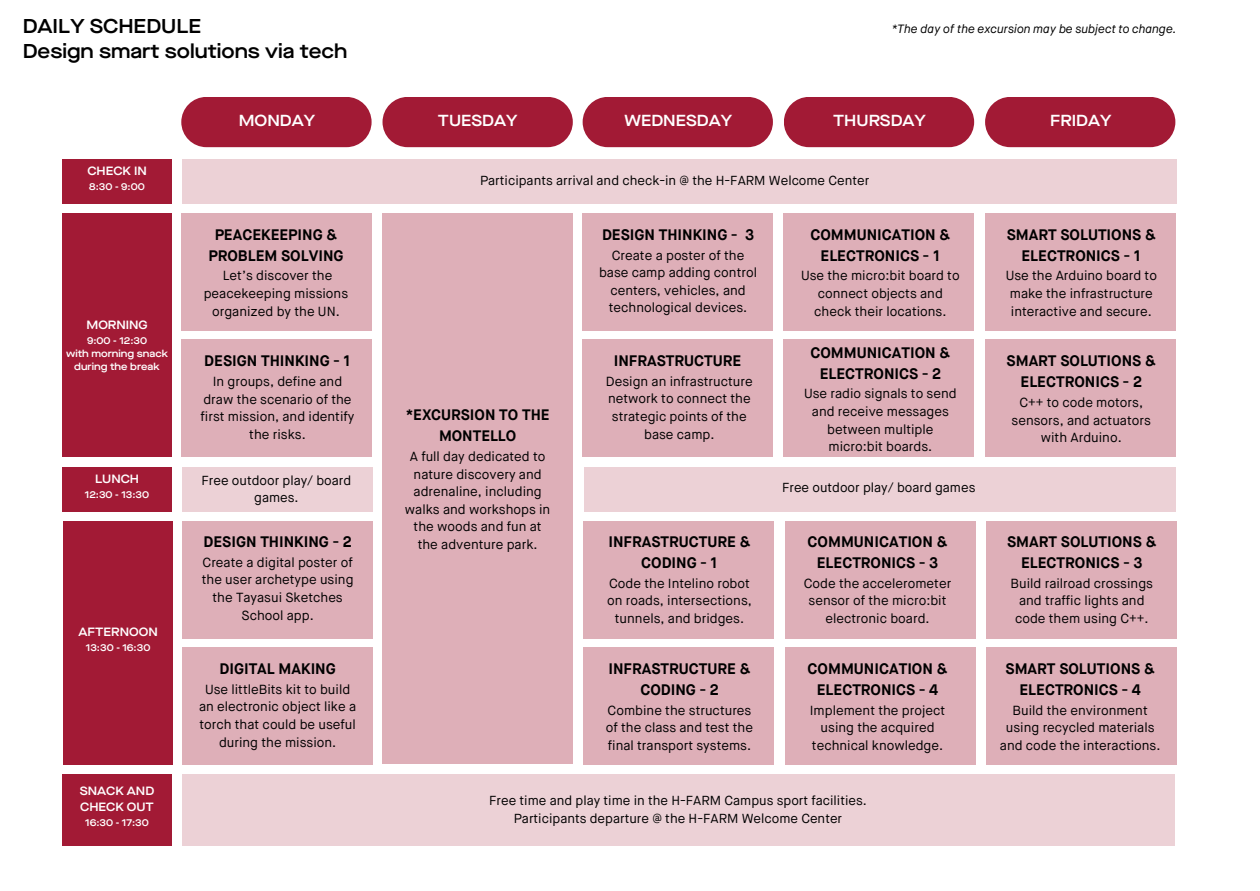
<style>
.page{position:relative;width:1260px;height:891px;background:#fff}
.page>*{position:absolute;margin:0;border:0;box-sizing:border-box;transform-origin:0 0}
.t1{font:600 20px/24.8px "Maison Neue Extended";color:#000}
.t2{font:600 16px "Maison Neue Extended";color:#fff}
.t3{font:700 15.2px/20.8px "Maison Neue";color:#000;text-align:center}
.t4{font:13.2px/17.6px "Maison Neue";color:#000;text-align:center}
.t5{font:600 12px/16.8px "Maison Neue Extended";color:#fff}
.t6{font:italic 12px "Maison Neue";color:#000}
.t7{font:600 10px/13.2px "Maison Neue Extended";color:#fff;text-align:center}
</style>
<div class="page">
<div style="left:182px;top:467px;width:191px;height:44px;background:#ecd1d6"></div>
<div style="left:182px;top:774px;width:993px;height:72px;background:#ecd1d6"></div>
<div style="left:182px;top:159px;width:995px;height:45px;background:#ecd1d6"></div>
<div style="left:584px;top:467px;width:591px;height:44px;background:#ecd1d6"></div>
<div style="left:62px;top:467px;width:110px;height:44px;background:#a21a35"></div>
<div style="left:62px;top:774px;width:110px;height:72px;background:#a21a35"></div>
<div style="left:62px;top:159px;width:110px;height:45px;background:#a21a35"></div>
<div style="left:181px;top:214px;width:190px;height:117px;background:#deafb8"></div>
<div style="left:583px;top:214px;width:190px;height:117px;background:#deafb8"></div>
<div style="left:784px;top:214px;width:190px;height:117px;background:#deafb8"></div>
<div style="left:985px;top:214px;width:190px;height:117px;background:#deafb8"></div>
<div style="left:383px;top:214px;width:190px;height:550px;background:#deafb8"></div>
<div style="left:181px;top:340px;width:190px;height:117px;background:#deafb8"></div>
<div style="left:583px;top:340px;width:190px;height:117px;background:#deafb8"></div>
<div style="left:784px;top:340px;width:190px;height:117px;background:#deafb8"></div>
<div style="left:985px;top:340px;width:190px;height:117px;background:#deafb8"></div>
<div style="left:62px;top:214px;width:110px;height:243px;background:#a21a35"></div>
<div style="left:181px;top:97px;width:191px;height:50px;background:#a21a35;border-radius:25px"></div>
<div style="left:583px;top:97px;width:190px;height:50px;background:#a21a35;border-radius:25px"></div>
<div style="left:784px;top:97px;width:190px;height:50px;background:#a21a35;border-radius:25px"></div>
<div style="left:985px;top:97px;width:190px;height:50px;background:#a21a35;border-radius:25px"></div>
<div style="left:182px;top:647px;width:190px;height:118px;background:#deafb8"></div>
<div style="left:182px;top:521px;width:190px;height:117px;background:#deafb8"></div>
<div style="left:584px;top:647px;width:190px;height:118px;background:#deafb8"></div>
<div style="left:584px;top:521px;width:190px;height:117px;background:#deafb8"></div>
<div style="left:785px;top:647px;width:190px;height:118px;background:#deafb8"></div>
<div style="left:785px;top:521px;width:190px;height:117px;background:#deafb8"></div>
<div style="left:986px;top:647px;width:190px;height:118px;background:#deafb8"></div>
<div style="left:986px;top:521px;width:190px;height:117px;background:#deafb8"></div>
<div style="left:383px;top:97px;width:190px;height:50px;background:#a21a35;border-radius:25px"></div>
<div style="left:64px;top:521px;width:109px;height:244px;background:#a21a35"></div>
<h4 class="t1" style="left:23px;top:15px;width:326px">DAILY SCHEDULE<br>Design smart solutions via tech</h4>
<h4 class="t6" style="left:892px;top:24px;width:286px">*The day of the excursion may be subject to change.</h4>
<h2 class="t5" style="left:87px;top:163px;width:61px">CHECK IN</h2>
<h2 class="t7" style="left:89px;top:181px;width:57px">8:30 - 9:00</h2>
<p class="t5" style="left:86px;top:317px;width:63px">MORNING</p>
<p class="t7" style="left:87px;top:335px;width:62px">9:00 - 12:30</p>
<h5 class="t7" style="left:66px;top:348px;width:103px">with morning snack during the break</h5>
<h5 class="t5" style="left:95px;top:471px;width:46px">LUNCH</h5>
<h5 class="t7" style="left:85px;top:488px;width:66px">12:30 - 13:30</h5>
<h4 class="t5" style="left:79px;top:625px;width:81px">AFTERNOON</h4>
<h4 class="t7" style="left:86px;top:642px;width:66px">13:30 - 16:30</h4>
<h3 class="t5" style="left:80px;top:783px;width:76px">SNACK AND<br>CHECK OUT</h3>
<h3 class="t7" style="left:85px;top:817px;width:65px">16:30 - 17:30</h3>
<h1 class="t2" style="left:239px;top:114px;width:78px">MONDAY</h1>
<h4 class="t2" style="left:625px;top:114px;width:109px">WEDNESDAY</h4>
<h5 class="t2" style="left:833px;top:114px;width:94px">THURSDAY</h5>
<p class="t2" style="left:1050px;top:114px;width:63px">FRIDAY</p>
<h4 class="t2" style="left:438px;top:114px;width:81px">TUESDAY</h4>
<h2 class="t4" style="left:480px;top:172px;width:391px">Participants arrival and check-in @ the H-FARM Welcome Center</h2>
<h4 class="t3" style="left:208px;top:225px;width:137px">PEACEKEEPING &amp;<br>PROBLEM SOLVING</h4>
<h4 class="t4" style="left:204px;top:268px;width:146px">Let’s discover the peacekeeping missions organized by the UN.</h4>
<h4 class="t3" style="left:204px;top:352px;width:148px">DESIGN THINKING - 1</h4>
<h4 class="t4" style="left:201px;top:374px;width:155px">In groups, define and draw the scenario of the first mission, and identify the risks.</h4>
<h4 class="t3" style="left:602px;top:225px;width:154px">DESIGN THINKING - 3</h4>
<h4 class="t4" style="left:599px;top:247px;width:159px">Create a poster of the base camp adding control centers, vehicles, and technological devices.</h4>
<h4 class="t3" style="left:810px;top:225px;width:141px">COMMUNICATION &amp;<br>ELECTRONICS - 1</h4>
<h4 class="t4" style="left:801px;top:268px;width:160px">Use the micro:bit board to connect objects and check their locations.</h4>
<h4 class="t3" style="left:810px;top:343px;width:141px">COMMUNICATION &amp;<br>ELECTRONICS - 2</h4>
<h4 class="t4" style="left:804px;top:386px;width:154px">Use radio signals to send and receive messages between multiple micro:bit boards.</h4>
<h4 class="t3" style="left:614px;top:351px;width:129px">INFRASTRUCTURE</h4>
<h4 class="t4" style="left:606px;top:373px;width:148px">Design an infrastructure network to connect the strategic points of the base camp.</h4>
<h4 class="t3" style="left:406px;top:406px;width:145px">*EXCURSION TO THE<br>MONTELLO</h4>
<h4 class="t4" style="left:405px;top:449px;width:147px">A full day dedicated to nature discovery and adrenaline, including walks and workshops in the woods and fun at the adventure park.</h4>
<h2 class="t4" style="left:202px;top:472px;width:151px">Free outdoor play/ board games.</h2>
<h2 class="t4" style="left:782px;top:479px;width:195px">Free outdoor play/ board games</h2>
<h4 class="t3" style="left:608px;top:532px;width:144px">INFRASTRUCTURE &amp;<br>CODING - 1</h4>
<h4 class="t4" style="left:607px;top:575px;width:146px">Code the Intelino robot on roads, intersections, tunnels, and bridges.</h4>
<h4 class="t3" style="left:808px;top:532px;width:141px">COMMUNICATION &amp;<br>ELECTRONICS - 3</h4>
<h4 class="t4" style="left:804px;top:575px;width:149px">Code the accelerometer sensor of the micro:bit electronic board.</h4>
<h4 class="t3" style="left:204px;top:532px;width:150px">DESIGN THINKING - 2</h4>
<h4 class="t4" style="left:202px;top:554px;width:153px">Create a digital poster of the user archetype using the Tayasui Sketches<br>School app.</h4>
<h4 class="t3" style="left:220px;top:659px;width:118px">DIGITAL MAKING</h4>
<h4 class="t4" style="left:199px;top:681px;width:159px">Use littleBits kit to build an electronic object like a torch that could be useful during the mission.</h4>
<h4 class="t3" style="left:608px;top:659px;width:144px">INFRASTRUCTURE &amp;<br>CODING - 2</h4>
<h4 class="t4" style="left:606px;top:702px;width:149px;text-align:left">Combine the structures of the class and test the final transport systems.</h4>
<h4 class="t3" style="left:808px;top:659px;width:141px">COMMUNICATION &amp;<br>ELECTRONICS - 4</h4>
<h4 class="t4" style="left:810px;top:702px;width:137px">Implement the project using the acquired technical knowledge.</h4>
<h2 class="t4" style="left:489px;top:793px;width:379px">Free time and play time in the H-FARM Campus sport facilities.<br>Participants departure @ the H-FARM Welcome Center</h2>
<h4 class="t3" style="left:1007px;top:225px;width:151px">SMART SOLUTIONS &amp;<br>ELECTRONICS - 1</h4>
<h4 class="t4" style="left:1006px;top:268px;width:153px">Use the Arduino board to make the infrastructure interactive and secure.</h4>
<h4 class="t3" style="left:1007px;top:352px;width:151px">SMART SOLUTIONS &amp;<br>ELECTRONICS - 2</h4>
<h4 class="t4" style="left:1012px;top:395px;width:141px">C++ to code motors, sensors, and actuators with Arduino.</h4>
<h4 class="t3" style="left:1007px;top:532px;width:151px">SMART SOLUTIONS &amp;<br>ELECTRONICS - 3</h4>
<h4 class="t4" style="left:1011px;top:575px;width:144px">Build railroad crossings and traffic lights and code them using C++.</h4>
<h4 class="t3" style="left:1006px;top:659px;width:151px">SMART SOLUTIONS &amp;<br>ELECTRONICS - 4</h4>
<h4 class="t4" style="left:1000px;top:702px;width:162px">Build the environment using recycled materials and code the interactions.</h4>
</div>
